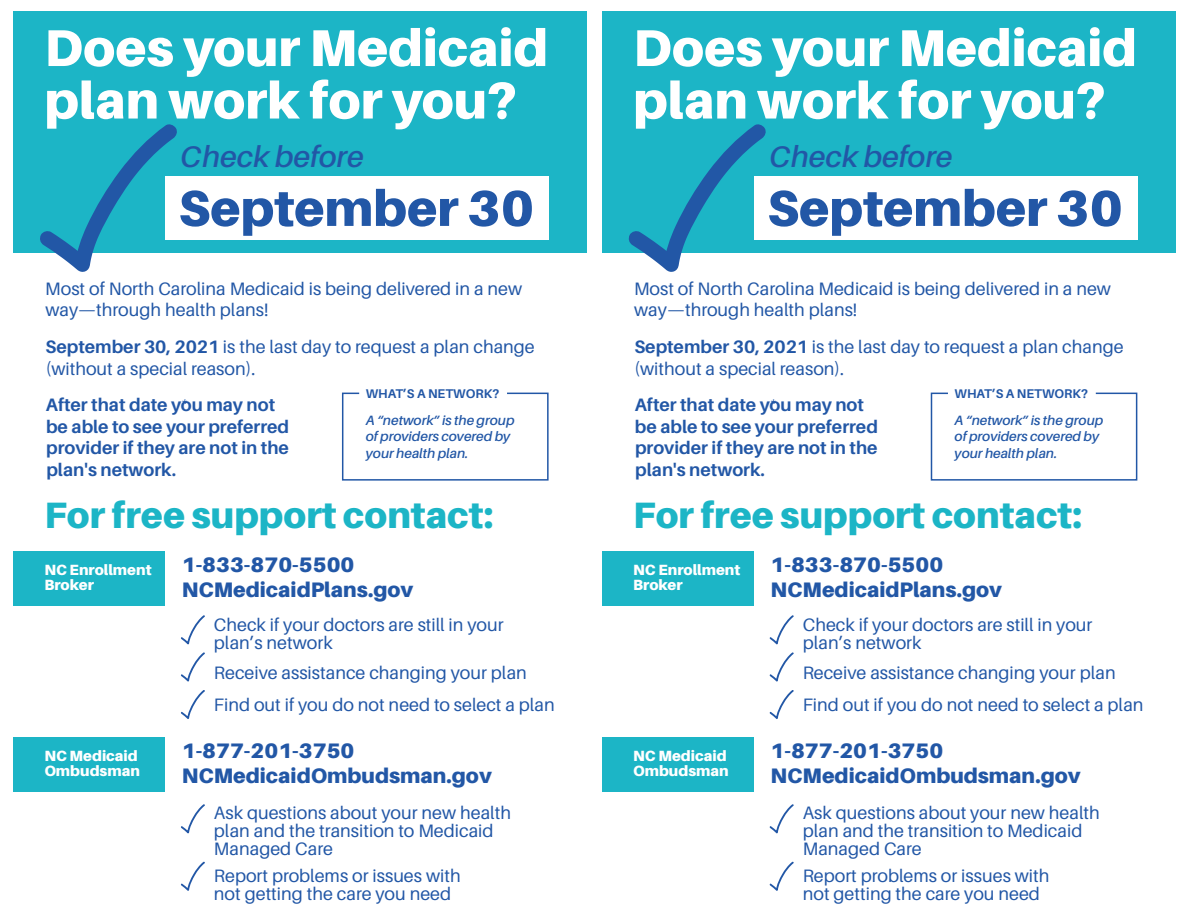
<style>
.page{position:relative;width:1188px;height:918px;background:#fff}
.page>*{position:absolute;margin:0;border:0;box-sizing:border-box;transform-origin:0 0}
.t1{font:900 51.75px/52.5px "Aileron";color:#fff}
.t2{font:900 50.4px "Aileron";color:#2257a6}
.t3{font:900 36.75px "Aileron";color:#1cb5c6}
.t4{font:italic 600 29.7px "Aileron";color:#2257a6}
.t5{font:900 21px/24.9px "Aileron";color:#2257a6}
.t6{font:18px/18px "Aileron";color:#2257a6}
.t7{font:700 18px/21.6px "Aileron";color:#2257a6}
.t8{font:900 14.85px/15px "Aileron";color:#fff}
.t9{font:italic 600 13.5px/16.2px "Aileron";color:#2257a6}
.t10{font:700 12.6px "Aileron";color:#2257a6}
.t11{font:italic 600 12px "Aileron";color:#2257a6}
.s1{font-weight:700}
</style>
<div class="page">
<div style="left:13px;top:551px;width:152px;height:55px;background:#1cb5c6"></div>
<div style="left:13px;top:11px;width:573px;height:242px;background:#1cb5c6"></div>
<div style="left:165px;top:176px;width:384px;height:64px;background:#fff"></div>
<svg style="left:40px;top:124px;width:137px;height:148px"></svg>
<div style="left:13px;top:738px;width:152px;height:54px;background:#1cb5c6"></div>
<svg style="left:181px;top:615px;width:24px;height:30px"></svg>
<svg style="left:181px;top:652px;width:24px;height:30px"></svg>
<svg style="left:341px;top:392px;width:208px;height:89px"></svg>
<svg style="left:181px;top:804px;width:24px;height:30px"></svg>
<svg style="left:181px;top:861px;width:24px;height:30px"></svg>
<svg style="left:181px;top:690px;width:24px;height:29px"></svg>
<div style="left:602px;top:551px;width:152px;height:55px;background:#1cb5c6"></div>
<div style="left:602px;top:11px;width:573px;height:242px;background:#1cb5c6"></div>
<div style="left:754px;top:176px;width:384px;height:64px;background:#fff"></div>
<svg style="left:628px;top:124px;width:138px;height:148px"></svg>
<div style="left:602px;top:738px;width:152px;height:54px;background:#1cb5c6"></div>
<svg style="left:769px;top:615px;width:25px;height:30px"></svg>
<svg style="left:769px;top:652px;width:25px;height:30px"></svg>
<svg style="left:930px;top:392px;width:208px;height:89px"></svg>
<svg style="left:769px;top:804px;width:25px;height:30px"></svg>
<svg style="left:769px;top:861px;width:25px;height:30px"></svg>
<svg style="left:769px;top:690px;width:25px;height:29px"></svg>
<h1 class="t1" style="left:44px;top:21px;width:505px">Does your Medicaid plan work for you?</h1>
<h3 class="t4" style="left:180px;top:140px;width:185px">Check before</h3>
<h2 class="t2" style="left:179px;top:179px;width:357px">September 30</h2>
<p class="t6" style="left:45px;top:278px;width:479px;line-height:21.6px">Most of North Carolina Medicaid is being delivered in a new way—through health plans!</p>
<p class="t6" style="left:46px;top:336px;width:491px;line-height:21.6px"><span class="s1">September 30, 2021</span> is the last day to request a plan change (without a special reason).</p>
<p class="t7" style="left:46px;top:394px;width:245px">After that date you may not be able to see your preferred provider if they are not in the plan's network.</p>
<p class="t10" style="left:366px;top:387px;width:135px">WHAT’S A NETWORK?</p>
<p class="t11" style="left:181px;top:394px;width:8px">*</p>
<p class="t9" style="left:366px;top:413px;width:150px">A “network” is the group of providers covered by your health plan.</p>
<h3 class="t3" style="left:44px;top:494px;width:450px">For free support contact:</h3>
<p class="t8" style="left:44px;top:563px;width:109px">NC Enrollment<br>Broker</p>
<p class="t8" style="left:44px;top:748px;width:97px">NC Medicaid<br>Ombudsman</p>
<p class="t5" style="left:182px;top:552px;width:233px">1-833-870-5500<br>NCMedicaidPlans.gov</p>
<p class="t6" style="left:214px;top:616px;width:291px">Check if your doctors are still in your plan’s network</p>
<p class="t6" style="left:214px;top:664px;width:314px">Receive assistance changing your plan</p>
<p class="t6" style="left:214px;top:696px;width:342px">Find out if you do not need to select a plan</p>
<p class="t5" style="left:182px;top:738px;width:312px">1-877-201-3750<br>NCMedicaidOmbudsman.gov</p>
<p class="t6" style="left:214px;top:804px;width:299px">Ask questions about your new health plan and the transition to Medicaid<br>Managed Care</p>
<p class="t6" style="left:214px;top:867px;width:248px">Report problems or issues with not getting the care you need</p>
<h1 class="t1" style="left:633px;top:21px;width:505px">Does your Medicaid plan work for you?</h1>
<h3 class="t4" style="left:769px;top:140px;width:185px">Check before</h3>
<h2 class="t2" style="left:767px;top:179px;width:357px">September 30</h2>
<p class="t6" style="left:634px;top:278px;width:479px;line-height:21.6px">Most of North Carolina Medicaid is being delivered in a new way—through health plans!</p>
<p class="t6" style="left:634px;top:336px;width:491px;line-height:21.6px"><span class="s1">September 30, 2021</span> is the last day to request a plan change (without a special reason).</p>
<p class="t7" style="left:635px;top:394px;width:245px">After that date you may not be able to see your preferred provider if they are not in the plan's network.</p>
<p class="t10" style="left:955px;top:387px;width:135px">WHAT’S A NETWORK?</p>
<p class="t11" style="left:770px;top:394px;width:8px">*</p>
<p class="t9" style="left:955px;top:413px;width:150px">A “network” is the group of providers covered by your health plan.</p>
<h3 class="t3" style="left:633px;top:494px;width:450px">For free support contact:</h3>
<p class="t8" style="left:633px;top:563px;width:109px">NC Enrollment<br>Broker</p>
<p class="t8" style="left:633px;top:748px;width:97px">NC Medicaid<br>Ombudsman</p>
<p class="t5" style="left:771px;top:552px;width:233px">1-833-870-5500<br>NCMedicaidPlans.gov</p>
<p class="t6" style="left:803px;top:616px;width:291px">Check if your doctors are still in your plan’s network</p>
<p class="t6" style="left:803px;top:664px;width:314px">Receive assistance changing your plan</p>
<p class="t6" style="left:803px;top:696px;width:342px">Find out if you do not need to select a plan</p>
<p class="t5" style="left:771px;top:738px;width:312px">1-877-201-3750<br>NCMedicaidOmbudsman.gov</p>
<p class="t6" style="left:803px;top:804px;width:299px">Ask questions about your new health plan and the transition to Medicaid<br>Managed Care</p>
<p class="t6" style="left:803px;top:867px;width:248px">Report problems or issues with not getting the care you need</p>
</div>
